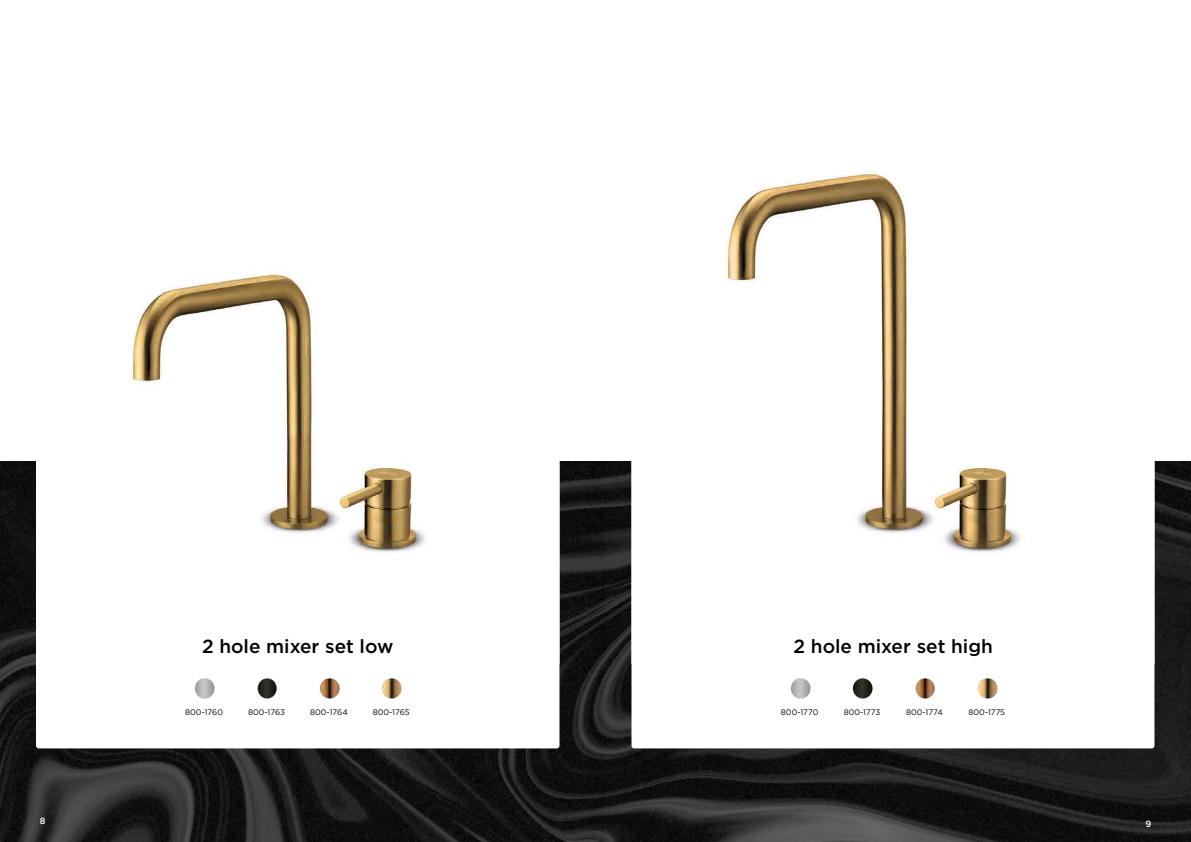
<style>
.page{position:relative;width:1191px;height:842px;background:#fff}
.page>*{position:absolute;margin:0;border:0;box-sizing:border-box;transform-origin:0 0}
.t1{font:500 19px "Gotham";color:#000}
.t2{font:500 9px "Gotham";color:#fff}
.t3{font:8px "Gotham";color:#000}
</style>
<div class="page">
<img style="left:0;top:461px;width:588px;height:381px">
<svg style="left:36px;top:664px;width:523px;height:84px"></svg>
<img style="left:36px;top:271px;width:523px;height:393px">
<img style="left:588px;top:461px;width:603px;height:381px">
<svg style="left:631px;top:664px;width:523px;height:84px"></svg>
<img style="left:631px;top:171px;width:523px;height:493px">
<img style="left:378px;top:678px;width:27px;height:21px">
<img style="left:253px;top:678px;width:27px;height:21px">
<img style="left:315px;top:678px;width:27px;height:21px">
<img style="left:191px;top:678px;width:26px;height:21px">
<img style="left:973px;top:678px;width:27px;height:21px">
<img style="left:848px;top:678px;width:27px;height:21px">
<img style="left:911px;top:678px;width:26px;height:21px">
<img style="left:786px;top:678px;width:27px;height:21px">
<p class="t2" style="left:40px;top:815px;width:7px">8</p>
<h1 class="t1" style="left:202px;top:634px;width:193px">2 hole mixer set low</h1>
<h1 class="t1" style="left:793px;top:634px;width:201px">2 hole mixer set high</h1>
<p class="t3" style="left:185px;top:707px;width:39px">800-1760</p>
<p class="t3" style="left:248px;top:707px;width:38px">800-1763</p>
<p class="t3" style="left:310px;top:707px;width:39px">800-1764</p>
<p class="t3" style="left:373px;top:707px;width:39px">800-1765</p>
<p class="t3" style="left:781px;top:707px;width:39px">800-1770</p>
<p class="t3" style="left:843px;top:707px;width:38px">800-1773</p>
<p class="t3" style="left:906px;top:707px;width:38px">800-1774</p>
<p class="t3" style="left:968px;top:707px;width:38px">800-1775</p>
<p class="t2" style="left:1145px;top:817px;width:7px">9</p>
</div>
